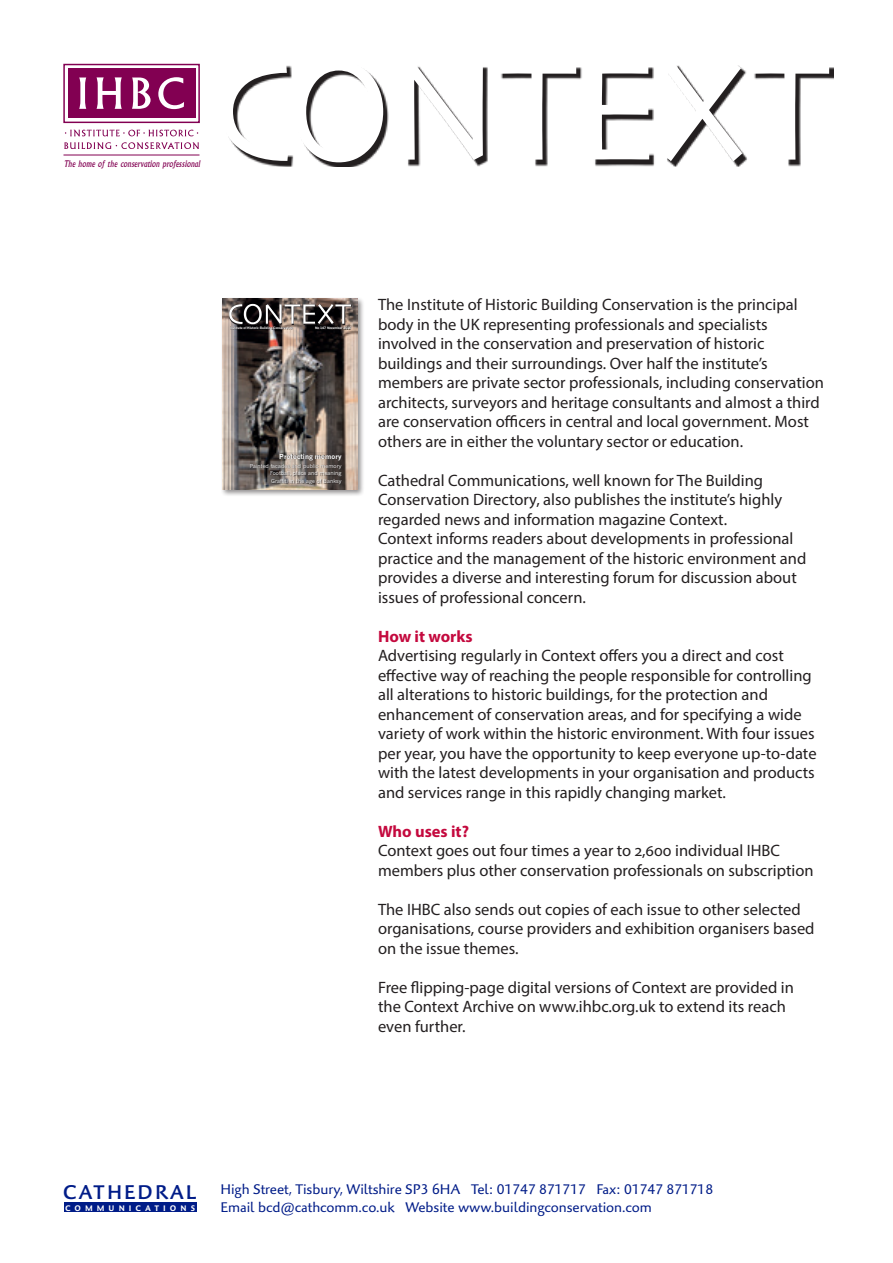
<style>
.page{position:relative;width:893px;height:1263px;background:#fff}
.page>*{position:absolute;margin:0;border:0;box-sizing:border-box;transform-origin:0 0}
.t1{font:500 20.25px "Palatino Sans W02";letter-spacing:.09em;color:#001c88}
.t2{font:16.5px/19.5px "Myriad Pro";color:#231f20}
.t3{font:700 16.5px "Myriad Pro";color:#c4093e}
.t4{font:14.25px/17.5px "Palatino Sans LT Pro";letter-spacing:-.005em;color:#001c88}
.t5{font:italic 9px "Albertus MT Pro";color:#820052}
.t6{font:700 8.25px "Palatino Sans W02";letter-spacing:.495em;color:#fff}
.t7{font:700 6.75px "News Gothic MT Std";color:#fff}
.t8{font:5.4px/7.6px "News Gothic MT Std";color:#fff;text-align:justify}
.t9{font:700 3.15px "News Gothic MT Std";letter-spacing:-.01em;color:#fff}
</style>
<div class="page">
<svg style="left:257px;top:67px;width:576px;height:100px"></svg>
<svg style="left:228px;top:65px;width:601px;height:97px"></svg>
<div style="left:64px;top:65px;width:135px;height:57px;background:linear-gradient(to right,#fff,#fff)"></div>
<div style="left:63px;top:64px;width:137px;height:59px;border:1px solid #820052"></div>
<div style="left:68px;top:69px;width:127px;height:49px;background:#820052"></div>
<svg style="left:79px;top:77px;width:105px;height:32px"></svg>
<svg style="left:64px;top:142px;width:135px;height:7px"></svg>
<svg style="left:65px;top:130px;width:133px;height:6px"></svg>
<hr style="left:63px;top:155px;width:136px;height:1px;background:#820052">
<div style="left:64px;top:1203px;width:132px;height:9px;background:#001c88"></div>
<div style="left:220px;top:296px;width:144px;height:201px;background:#231f20;opacity:.5"></div>
<img style="left:223px;top:299px;width:135px;height:191px">
<svg style="left:250px;top:453px;width:93px;height:32px;background:#685f5a"></svg>
<svg style="left:230px;top:304px;width:122px;height:21px"></svg>
<svg style="left:229px;top:304px;width:122px;height:20px;background:#6c6564"></svg>
<hr style="left:315px;top:327px;width:36px;height:2px;background:#231f20">
<hr style="left:231px;top:327px;width:62px;height:3px;background:#231f20">
<p class="t5" style="left:64px;top:158px;width:138px">The home of the conservation professional</p>
<p class="t9" style="left:230px;top:326px;width:65px">Institute of Historic Building Conservation</p>
<p class="t9" style="left:315px;top:326px;width:38px">No 147 November 2016</p>
<p class="t7" style="left:279px;top:452px;width:64px">Protecting memory</p>
<p class="t8" style="left:270px;top:462px;width:73px;text-indent:-20px">Painted facades and public memory Football, place and meaning Graffiti in the age of Banksy</p>
<p class="t2" style="left:378px;top:294px;width:447px">The Institute of Historic Building Conservation is the principal body in the UK representing professionals and specialists involved in the conservation and preservation of historic buildings and their surroundings. Over half the institute’s members are private sector professionals, including conservation architects, surveyors and heritage consultants and almost a third are conservation officers in central and local government. Most others are in either the voluntary sector or education.</p>
<p class="t2" style="left:378px;top:470px;width:430px">Cathedral Communications, well known for The Building Conservation Directory, also publishes the institute’s highly regarded news and information magazine Context.<br>Context informs readers about developments in professional practice and the management of the historic environment and provides a diverse and interesting forum for discussion about issues of professional concern.</p>
<p class="t3" style="left:378px;top:625px;width:96px">How it works</p>
<p class="t2" style="left:378px;top:646px;width:440px">Advertising regularly in Context offers you a direct and cost effective way of reaching the people responsible for controlling all alterations to historic buildings, for the protection and enhancement of conservation areas, and for specifying a wide variety of work within the historic environment. With four issues per year, you have the opportunity to keep everyone up-to-date with the latest developments in your organisation and products and services range in this rapidly changing market.</p>
<p class="t3" style="left:378px;top:820px;width:92px">Who uses it?</p>
<p class="t2" style="left:378px;top:841px;width:437px">Context goes out four times a year to 2,600 individual IHBC members plus other conservation professionals on subscription</p>
<p class="t2" style="left:378px;top:899px;width:438px">The IHBC also sends out copies of each issue to other selected organisations, course providers and exhibition organisers based on the issue themes.</p>
<p class="t2" style="left:378px;top:977px;width:417px">Free flipping-page digital versions of Context are provided in the Context Archive on www.ihbc.org.uk to extend its reach even further.</p>
<p class="t1" style="left:63px;top:1179px;width:135px">CATHEDRAL</p>
<p class="t6" style="left:65px;top:1202px;width:132px">COMMUNICATIONS</p>
<p class="t4" style="left:220px;top:1181px;width:494px">High Street, Tisbury, Wiltshire SP3 6HA Tel: 01747 871717 Fax: 01747 871718<br>Email bcd@cathcomm.co.uk Website www.buildingconservation.com</p>
</div>
